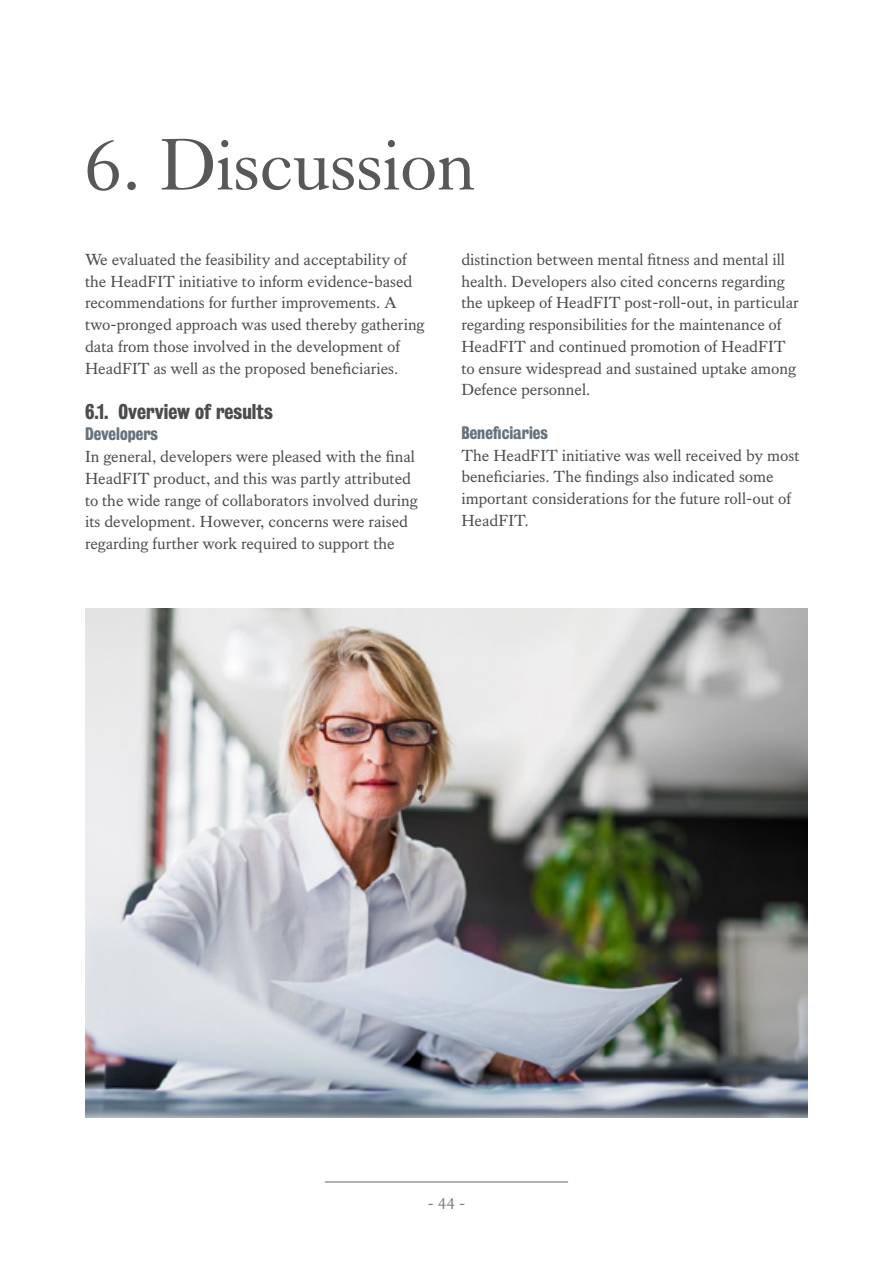
<style>
.page{position:relative;width:893px;height:1263px;background:#fff}
.page>*{position:absolute;margin:0;border:0;box-sizing:border-box;transform-origin:0 0}
.t1{font:72px "Kings Caslon Display";color:#57585a}
.t2{font:19.5px "Kings Bureau Grot Three Seven";color:#4b4c4d}
.t3{font:16.5px/21.8px "Kings Caslon Text";color:#4b4c4d}
.t4{font:16.5px "Kings Bureau Grot Three Seven";color:#66737c}
.t5{font:16.5px "Kings Caslon Text";color:#808285}
.s1{font-family:"Kings Bureau Grot Three Seven";color:#66737c}
</style>
<div class="page">
<hr style="left:325px;top:1181px;width:243px;height:1px;background:#656366">
<img style="left:85px;top:608px;width:723px;height:509px">
<p class="t1" style="left:85px;top:124px;width:392px">6. Discussion</p>
<p class="t3" style="left:85px;top:248px;width:341px">We evaluated the feasibility and acceptability of the HeadFIT initiative to inform evidence-based recommendations for further improvements. A two-pronged approach was used thereby gathering data from those involved in the development of HeadFIT as well as the proposed beneficiaries.</p>
<p class="t2" style="left:85px;top:400px;width:189px">6.1. Overview of results</p>
<p class="t3" style="left:85px;top:424px;width:334px"><span class="s1">Developers<br></span>In general, developers were pleased with the final HeadFIT product, and this was partly attributed to the wide range of collaborators involved during its development. However, concerns were raised regarding further work required to support the</p>
<p class="t3" style="left:461px;top:248px;width:339px">distinction between mental fitness and mental ill health. Developers also cited concerns regarding the upkeep of HeadFIT post-roll-out, in particular regarding responsibilities for the maintenance of HeadFIT and continued promotion of HeadFIT to ensure widespread and sustained uptake among Defence personnel.</p>
<p class="t4" style="left:461px;top:423px;width:88px">Beneficiaries</p>
<p class="t3" style="left:461px;top:444px;width:340px">The HeadFIT initiative was well received by most beneficiaries. The findings also indicated some important considerations for the future roll-out of HeadFIT.</p>
<p class="t5" style="left:428px;top:1194px;width:39px">- 44 -</p>
</div>
